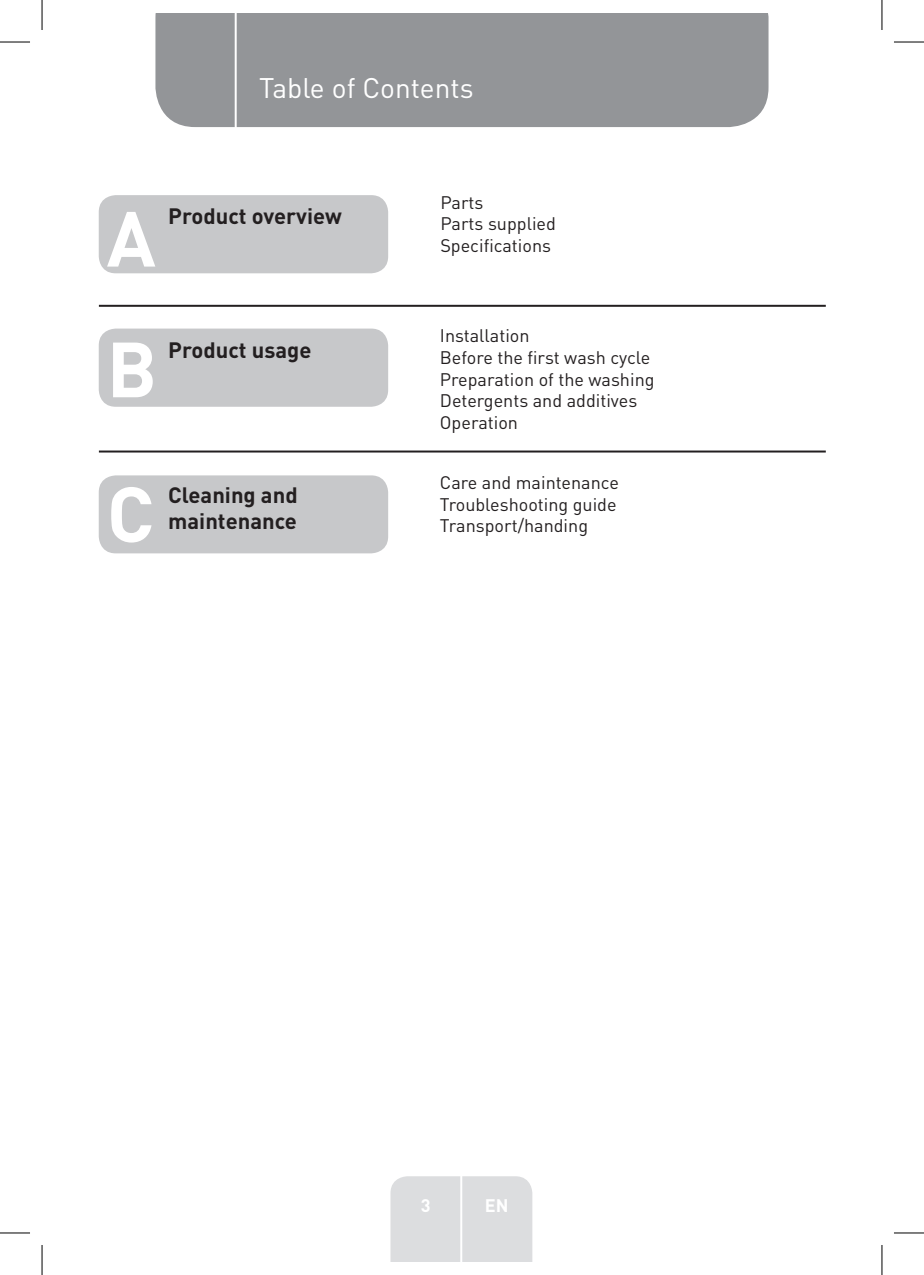
<style>
.page{position:relative;width:924px;height:1275px;background:#fff}
.page>*{position:absolute;margin:0;border:0;box-sizing:border-box;transform-origin:0 0}
.t1{font:700 76.8px "DIN Pro";color:#fff}
.t2{font:28px "DIN Pro";color:#fff}
.t3{font:700 22px/26.4px "DIN Pro";color:#231f20}
.t4{font:18px/21.6px "DIN Pro";color:#231f20}
.t5{font:700 18px "DIN Pro";color:#fff}
</style>
<div class="page">
<div style="left:390px;top:1176px;width:142px;height:85px;background:#dcdddf"></div>
<hr style="left:460px;top:1153px;width:2px;height:108px;background:#fff">
<div style="left:155px;top:14px;width:613px;height:113px;background:#939598"></div>
<hr style="left:234px;top:14px;width:2px;height:116px;background:#fff">
<hr style="left:99px;top:305px;width:726px;height:2px;background:#231f20">
<hr style="left:99px;top:450px;width:726px;height:2px;background:#231f20">
<div style="left:99px;top:195px;width:289px;height:78px;background:#c7c8ca;border-radius:17px"></div>
<div style="left:99px;top:475px;width:289px;height:78px;background:#c7c8ca;border-radius:17px"></div>
<div style="left:99px;top:328px;width:289px;height:79px;background:#c7c8ca;border-radius:17px"></div>
<hr style="left:0;top:42px;width:30px;height:1px;background:#000">
<hr style="left:893px;top:42px;width:30px;height:1px;background:#000">
<hr style="left:0;top:1232px;width:30px;height:1px;background:#000">
<hr style="left:893px;top:1232px;width:30px;height:1px;background:#000">
<hr style="left:42px;top:0;width:1px;height:30px;background:#000">
<hr style="left:42px;top:1245px;width:1px;height:30px;background:#000">
<hr style="left:881px;top:0;width:1px;height:30px;background:#000">
<hr style="left:881px;top:1245px;width:1px;height:30px;background:#000">
<h2 class="t2" style="left:259px;top:69px;width:216px">Table of Contents</h2>
<h1 class="t1" style="left:107px;top:187px;width:50px">A</h1>
<p class="t3" style="left:168px;top:202px;width:175px">Product overview</p>
<h1 class="t1" style="left:107px;top:317px;width:52px">B</h1>
<p class="t3" style="left:168px;top:336px;width:145px">Product usage</p>
<h1 class="t1" style="left:107px;top:462px;width:49px">C</h1>
<p class="t3" style="left:168px;top:480px;width:131px">Cleaning and maintenance</p>
<p class="t4" style="left:440px;top:191px;width:117px">Parts<br>Parts supplied<br>Specifications</p>
<p class="t4" style="left:439px;top:324px;width:216px">Installation<br>Before the first wash cycle<br>Preparation of the washing<br>Detergents and additives<br>Operation</p>
<p class="t4" style="left:439px;top:471px;width:180px">Care and maintenance<br>Troubleshooting guide<br>Transport/handing</p>
<p class="t5" style="left:420px;top:1192px;width:11px">3</p>
<p class="t5" style="left:484px;top:1192px;width:25px">EN</p>
</div>
